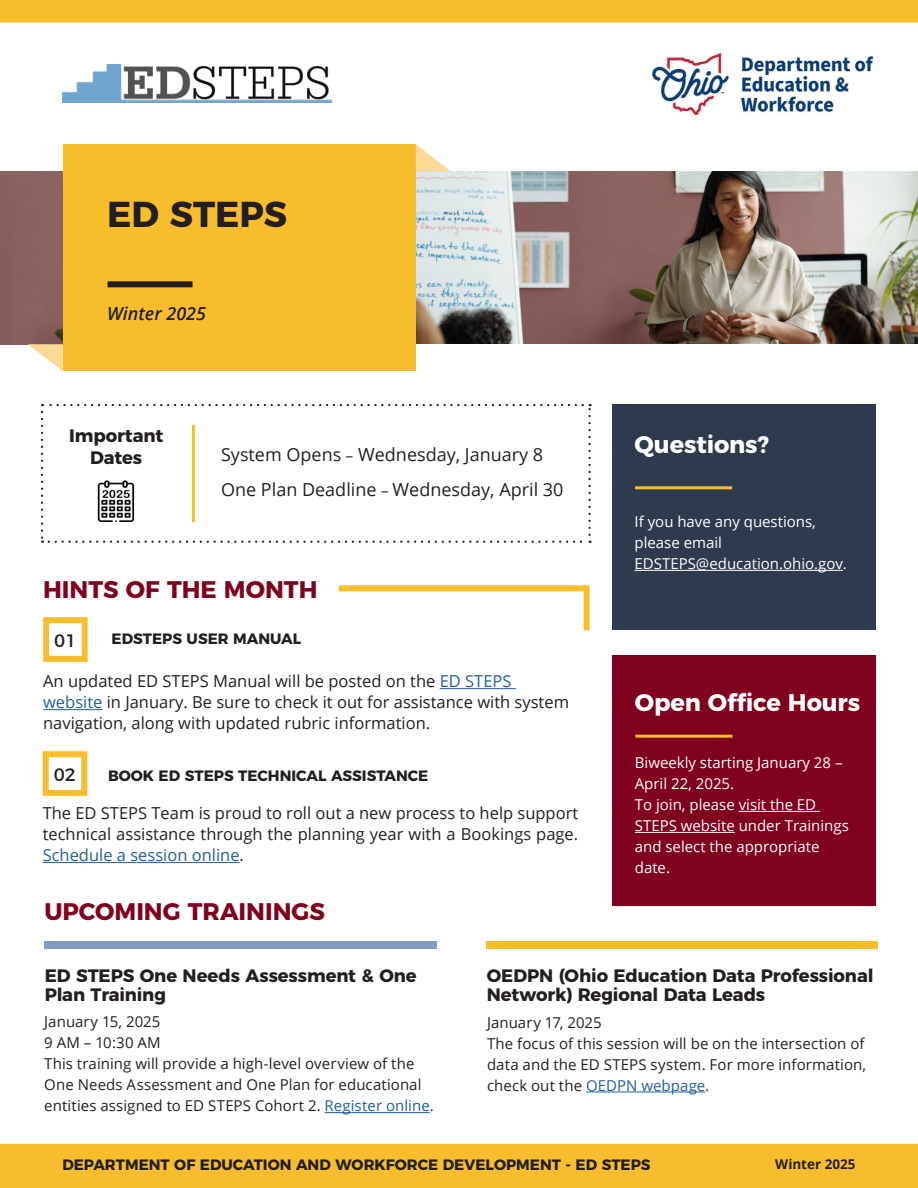
<style>
.page{position:relative;width:918px;height:1188px;background:#fff}
.page>*{position:absolute;margin:0;border:0;box-sizing:border-box;transform-origin:0 0}
.Title_05{font:700 36px "Montserrat";color:#231f20}
.Title_05-2{font:700 24px "Montserrat";color:#80011e}
.MASTER{font:700 24px "Montserrat";letter-spacing:-.005em;color:#fff}
.TXT{font:700 18px/19.5px "Montserrat";letter-spacing:-.005em;color:#231f20}
.t1{font:18px "Open Sans";color:#231f20}
.MASTER-2{font:700 18px/21.6px "Montserrat";letter-spacing:-.005em;color:#231f20;text-align:center}
.Intro_text{font:italic 600 18px "Open Sans";color:#231f20}
.Text_01{font:18px "Montserrat";color:#231f20}
.Main_Paragraph{font:16.5px/21px "Open Sans";color:#231f20}
.Training_paragraph{font:15px/21px "Open Sans";letter-spacing:.005em;color:#231f20;text-align:justify}
.t2{font:15px/21px "Open Sans";color:#fff}
.Text_03{font:700 15px "Montserrat";color:#231f20}
.t3{font:700 13.5px "Open Sans";color:#231f20}
.s1{font-size:15px}
.s2{color:#215e9e}
</style>
<div class="page">
<div style="left:0;top:0;width:918px;height:23px;background:#f7bd2d"></div>
<div style="left:0;top:1144px;width:918px;height:44px;background:#f7bd2d"></div>
<div style="left:0;top:171px;width:63px;height:173px;background:#8a615f"></div>
<img style="left:416px;top:172px;width:501px;height:172px">
<div style="left:63px;top:144px;width:353px;height:227px;background:#f7bd2d"></div>
<svg style="left:416px;top:144px;width:34px;height:27px"></svg>
<svg style="left:28px;top:344px;width:35px;height:27px"></svg>
<div style="left:108px;top:281px;width:85px;height:6px;background:#231f20"></div>
<img style="left:652px;top:53px;width:222px;height:62px">
<img style="left:63px;top:64px;width:269px;height:39px">
<div style="left:612px;top:404px;width:264px;height:225px;background:#2f3a4f"></div>
<hr style="left:635px;top:486px;width:97px;height:3px;background:#f7bd2d">
<hr style="left:635px;top:570px;width:208px;height:1px;background:#fff">
<div style="left:339px;top:585px;width:248px;height:6px;background:#f7bd2d"></div>
<div style="left:584px;top:586px;width:6px;height:44px;background:#f7bd2d"></div>
<hr style="left:440px;top:688px;width:76px;height:1px;background:#215e9e">
<hr style="left:43px;top:709px;width:59px;height:1px;background:#215e9e">
<div style="left:43px;top:617px;width:45px;height:45px;border:6px solid #f7bd2d"></div>
<div style="left:43px;top:751px;width:44px;height:45px;border:6px solid #f7bd2d"></div>
<hr style="left:43px;top:862px;width:197px;height:1px;background:#215e9e">
<div style="left:612px;top:656px;width:264px;height:250px;background:#80011e"></div>
<hr style="left:635px;top:735px;width:97px;height:3px;background:#f7bd2d">
<hr style="left:739px;top:811px;width:81px;height:1px;background:#fff">
<hr style="left:635px;top:832px;width:100px;height:1px;background:#fff">
<svg style="left:41px;top:404px;width:550px;height:139px"></svg>
<img style="left:75px;top:475px;width:81px;height:53px">
<div style="left:44px;top:942px;width:393px;height:7px;background:#809cc2"></div>
<div style="left:486px;top:942px;width:391px;height:7px;background:#f7bd2d"></div>
<hr style="left:586px;top:1092px;width:119px;height:1px;background:#215e9e">
<hr style="left:325px;top:1112px;width:105px;height:1px;background:#215e9e">
<p class="Title_05" style="left:107px;top:184px;width:182px">ED STEPS</p>
<p class="Intro_text" style="left:107px;top:301px;width:101px">Winter 2025</p>
<p class="MASTER-2" style="left:69px;top:424px;width:95px">Important<br>Dates</p>
<p class="t1" style="left:221px;top:442px;width:324px">System Opens <span class="s1">–</span> Wednesday, January 8</p>
<p class="t1" style="left:221px;top:477px;width:344px">One Plan Deadline <span class="s1">–</span> Wednesday, April 30</p>
<p class="Title_05-2" style="left:43px;top:570px;width:276px">HINTS OF THE MONTH</p>
<p class="Text_01" style="left:54px;top:626px;width:24px">01</p>
<p class="Text_03" style="left:112px;top:626px;width:191px">EDSTEPS USER MANUAL</p>
<p class="Main_Paragraph" style="left:43px;top:671px;width:527px">An updated ED STEPS Manual will be posted on the <span class="s2">ED STEPS website</span> in January. Be sure to check it out for assistance with system navigation, along with updated rubric information.</p>
<p class="Text_01" style="left:54px;top:760px;width:24px">02</p>
<p class="Text_03" style="left:108px;top:763px;width:322px">BOOK ED STEPS TECHNICAL ASSISTANCE</p>
<p class="Main_Paragraph" style="left:43px;top:802px;width:537px;text-align:justify">The ED STEPS Team is proud to roll out a new process to help support technical assistance through the planning year with a Bookings page.<br><span class="s2">Schedule a session online</span>.</p>
<p class="Title_05-2" style="left:44px;top:892px;width:282px">UPCOMING TRAININGS</p>
<p class="MASTER" style="left:635px;top:425px;width:136px">Questions?</p>
<p class="t2" style="left:635px;top:511px;width:214px">If you have any questions, please email<br>EDSTEPS@education.ohio.gov.</p>
<p class="MASTER" style="left:635px;top:683px;width:227px">Open Office Hours</p>
<p class="t2" style="left:635px;top:752px;width:209px">Biweekly starting January 28 –<br>April 22, 2025.</p>
<p class="t2" style="left:635px;top:794px;width:216px">To join, please visit the ED<br>STEPS website under Trainings and select the appropriate date.</p>
<p class="TXT" style="left:45px;top:964px;width:374px">ED STEPS One Needs Assessment &amp; One<br>Plan Training</p>
<p class="Training_paragraph" style="left:44px;top:1011px;width:118px">January 15, 2025</p>
<p class="Training_paragraph" style="left:44px;top:1032px;width:118px">9 AM – 10:30 AM</p>
<p class="Training_paragraph" style="left:44px;top:1053px;width:391px;text-align:left">This training will provide a high-level overview of the<br>One Needs Assessment and One Plan for educational entities assigned to ED STEPS Cohort 2. <span class="s2">Register online</span>.</p>
<p class="TXT" style="left:487px;top:964px;width:388px">OEDPN (Ohio Education Data Professional<br>Network) Regional Data Leads</p>
<p class="Training_paragraph" style="left:487px;top:1012px;width:116px">January 17, 2025</p>
<p class="Training_paragraph" style="left:487px;top:1033px;width:381px">The focus of this session will be on the intersection of data and the ED STEPS system. For more information, check out the <span class="s2">OEDPN webpage</span>.</p>
<p class="Text_03" style="left:62px;top:1152px;width:590px">DEPARTMENT OF EDUCATION AND WORKFORCE DEVELOPMENT - ED STEPS</p>
<p class="t3" style="left:775px;top:1154px;width:82px">Winter 2025</p>
</div>
